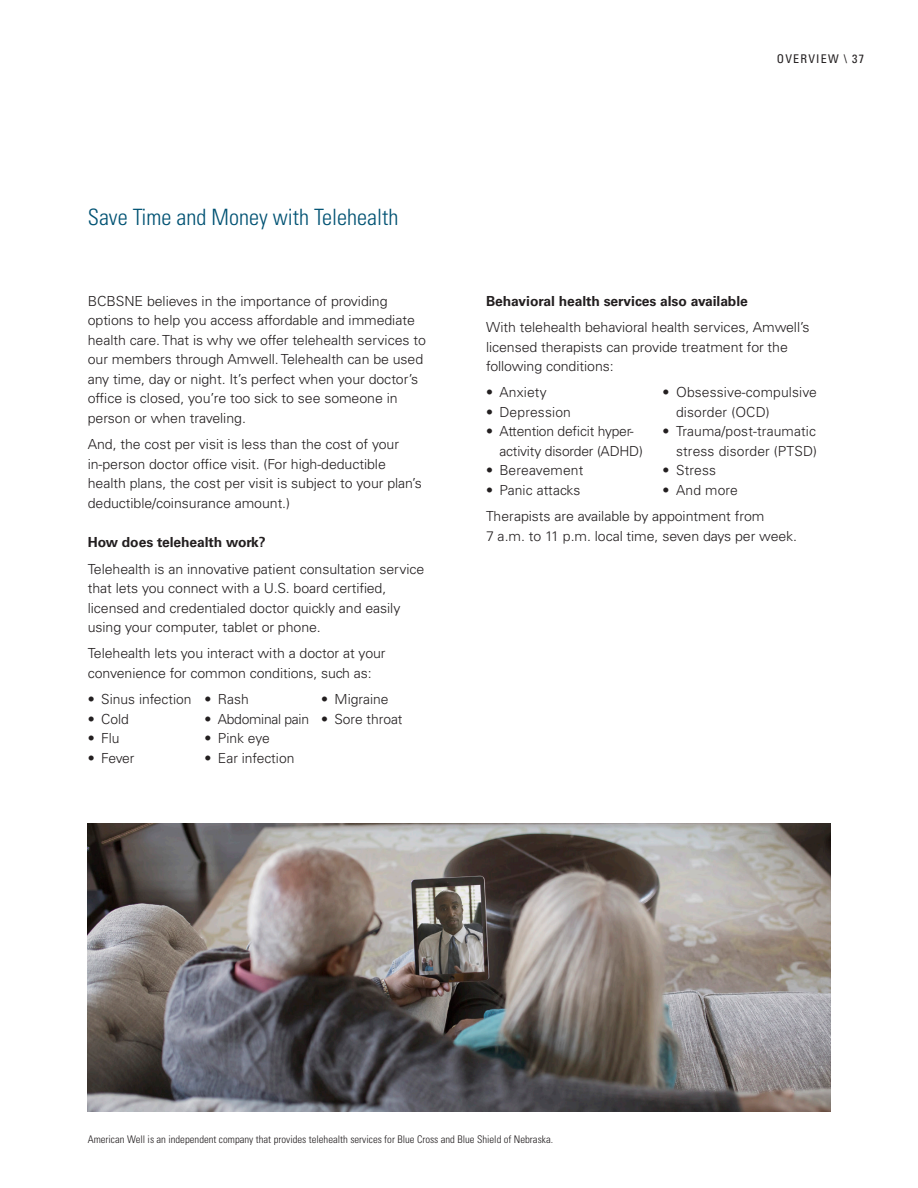
<style>
.page{position:relative;width:918px;height:1188px;background:#fff}
.page>*{position:absolute;margin:0;border:0;box-sizing:border-box;transform-origin:0 0}
.EHA_Heading_2019{font:300 condensed 22.5px "Univers LT Std";color:#005273}
.Body_2017{font:300 13.8px/19.5px "Univers LT Std";letter-spacing:-.005em;color:#231f20}
.Subheading_2017{font:700 13.8px "Univers LT Std";letter-spacing:-.005em;color:#231f20}
.t1{font:condensed 12px "Univers LT Std";letter-spacing:.1em;color:#231f20}
.Body_2016{font:300 condensed 10.5px "Univers LT Std";color:#231f20}
</style>
<div class="page">
<hr style="left:0;top:0;width:1px;height:1188px;background:#eaf4f9">
<img style="left:88px;top:824px;width:742px;height:288px">
<p class="EHA_Heading_2019" style="left:88px;top:204px;width:312px">Save Time and Money with Telehealth</p>
<p class="Body_2017" style="left:88px;top:291px;width:340px">BCBSNE believes in the importance of providing options to help you access affordable and immediate health care. That is why we offer telehealth services to our members through Amwell. Telehealth can be used any time, day or night. It’s perfect when your doctor’s office is closed, you’re too sick to see someone in person or when traveling.</p>
<p class="Body_2017" style="left:88px;top:434px;width:336px">And, the cost per visit is less than the cost of your in-person doctor office visit. (For high-deductible health plans, the cost per visit is subject to your plan’s deductible/coinsurance amount.)</p>
<p class="Subheading_2017" style="left:88px;top:534px;width:180px">How does telehealth work?</p>
<p class="Body_2017" style="left:88px;top:559px;width:338px">Telehealth is an innovative patient consultation service that lets you connect with a U.S. board certified, licensed and credentialed doctor quickly and easily using your computer, tablet or phone.</p>
<p class="Body_2017" style="left:88px;top:644px;width:299px">Telehealth lets you interact with a doctor at your convenience for common conditions, such as:</p>
<p class="Body_2017" style="left:88px;top:689px;width:105px">• Sinus infection</p>
<p class="Body_2017" style="left:88px;top:709px;width:43px">• Cold</p>
<p class="Body_2017" style="left:88px;top:728px;width:33px">• Flu</p>
<p class="Body_2017" style="left:88px;top:748px;width:48px">• Fever</p>
<p class="Body_2017" style="left:204px;top:689px;width:46px">• Rash</p>
<p class="Body_2017" style="left:204px;top:709px;width:106px">• Abdominal pain</p>
<p class="Body_2017" style="left:204px;top:728px;width:67px">• Pink eye</p>
<p class="Body_2017" style="left:204px;top:748px;width:92px">• Ear infection</p>
<p class="Body_2017" style="left:321px;top:689px;width:69px">• Migraine</p>
<p class="Body_2017" style="left:321px;top:709px;width:83px">• Sore throat</p>
<p class="t1" style="left:777px;top:51px;width:89px">OVERVIEW \ 37</p>
<p class="Subheading_2017" style="left:486px;top:293px;width:263px">Behavioral health services also available</p>
<p class="Body_2017" style="left:486px;top:317px;width:325px">With telehealth behavioral health services, Amwell’s licensed therapists can provide treatment for the following conditions:</p>
<p class="Body_2017" style="left:486px;top:383px;width:62px">• Anxiety</p>
<p class="Body_2017" style="left:486px;top:402px;width:86px">• Depression</p>
<p class="Body_2017" style="left:500px;top:422px;width:145px;text-indent:-14px">• Attention deficit hyper&shy;activity disorder (ADHD)</p>
<p class="Body_2017" style="left:486px;top:461px;width:99px">• Bereavement</p>
<p class="Body_2017" style="left:486px;top:480px;width:96px">• Panic attacks</p>
<p class="Body_2017" style="left:676px;top:383px;width:142px;text-indent:-14px">• Obsessive-compulsive disorder (OCD)</p>
<p class="Body_2017" style="left:663px;top:422px;width:156px;text-align:right">• Trauma/post-traumatic stress disorder (PTSD)</p>
<p class="Body_2017" style="left:663px;top:461px;width:55px">• Stress</p>
<p class="Body_2017" style="left:663px;top:480px;width:77px">• And more</p>
<p class="Body_2017" style="left:486px;top:506px;width:313px">Therapists are available by appointment from<br>7 a.m. to 11 p.m. local time, seven days per week.</p>
<p class="Body_2016" style="left:88px;top:1133px;width:467px">American Well is an independent company that provides telehealth services for Blue Cross and Blue Shield of Nebraska.</p>
</div>
